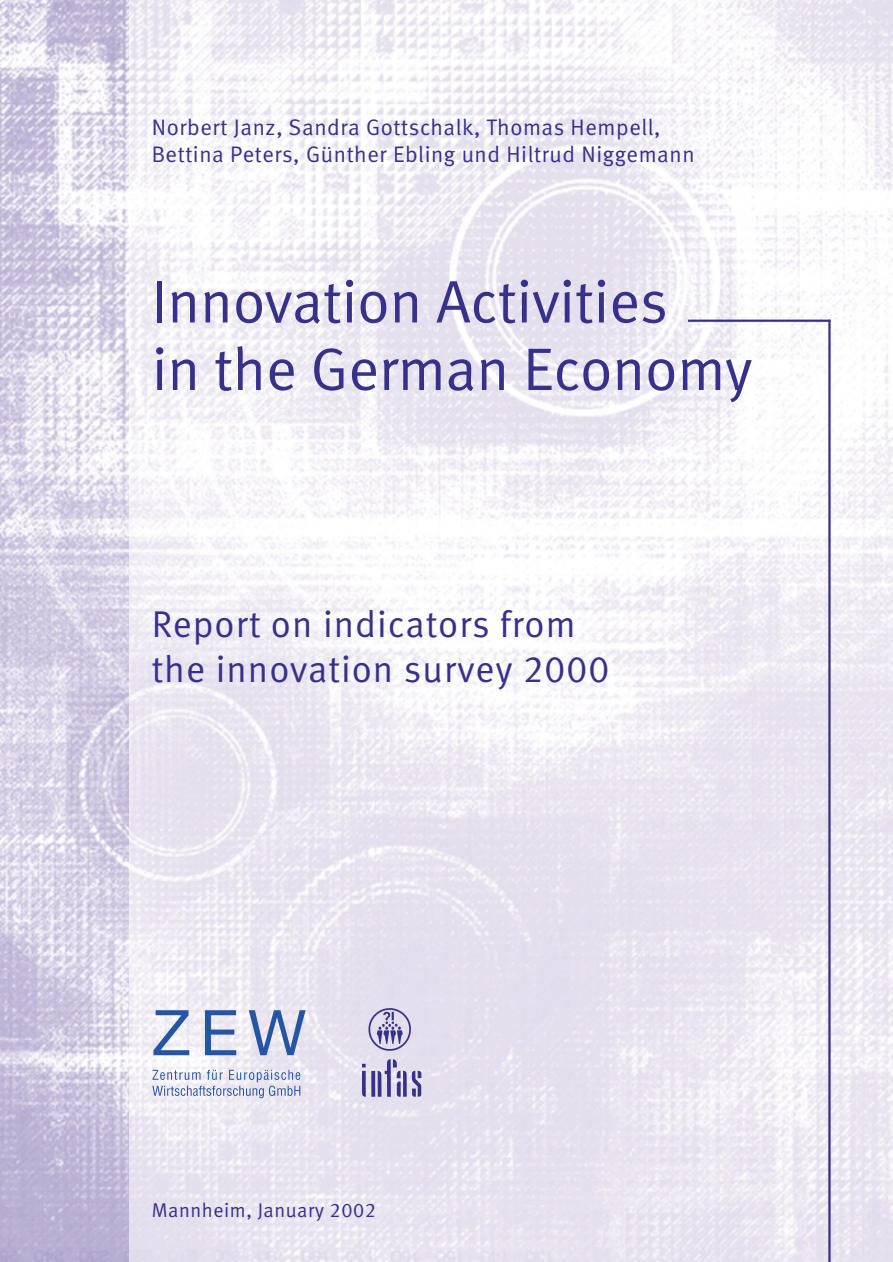
<style>
.page{position:relative;width:893px;height:1262px;background:#fff}
.page>*{position:absolute;margin:0;border:0;box-sizing:border-box;transform-origin:0 0}
.t1{font:60px/67.5px "Meta Normal LF";color:#383189}
.t2{font:37.35px/44.7px "Meta Normal LF";letter-spacing:.025em;color:#383189}
.t3{font:22.5px/27px "Meta Normal LF";letter-spacing:.03em;color:#383189}
.t4{font:19.8px "Meta Normal LF";letter-spacing:.03em;color:#383189}
</style>
<div class="page">
<img style="left:128px;top:0;width:764px;height:1262px">
<img style="left:1px;top:0;width:127px;height:1262px">
<hr style="left:688px;top:319px;width:142px;height:3px;background:#383189">
<hr style="left:828px;top:320px;width:2px;height:942px;background:#383189">
<svg style="left:152px;top:1069px;width:148px;height:29px"></svg>
<svg style="left:153px;top:1010px;width:36px;height:45px"></svg>
<svg style="left:205px;top:1010px;width:31px;height:45px"></svg>
<svg style="left:249px;top:1010px;width:56px;height:45px;background:#a3b1d4"></svg>
<img style="left:357px;top:1006px;width:67px;height:96px">
<p class="t3" style="left:152px;top:115px;width:544px">Norbert Janz, Sandra Gottschalk, Thomas Hempell,<br>Bettina Peters, Günther Ebling und Hiltrud Niggemann</p>
<h1 class="t1" style="left:152px;top:272px;width:602px">Innovation Activities<br>in the German Economy</h1>
<h2 class="t2" style="left:152px;top:604px;width:459px">Report on indicators from the innovation survey 2000</h2>
<p class="t4" style="left:152px;top:1202px;width:225px">Mannheim, January 2002</p>
</div>
